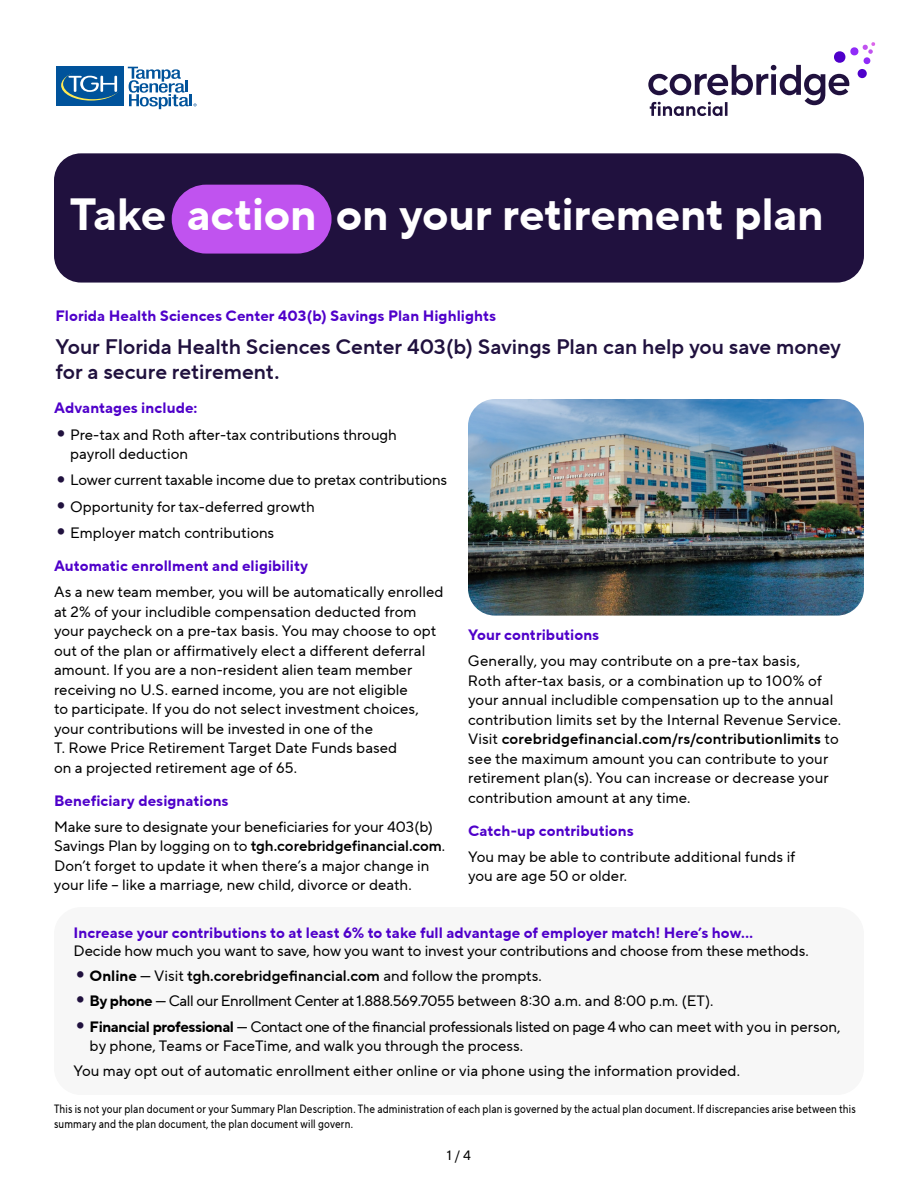
<style>
.page{position:relative;width:918px;height:1188px;background:#fff}
.page>*{position:absolute;margin:0;border:0;box-sizing:border-box;transform-origin:0 0}
.t1{font:700 45px "TT Norms Pro";letter-spacing:-.005em;color:#fff}
.t2{font:21px/25.5px "TT Norms Pro Dm Bd";letter-spacing:-.005em;color:#20113e}
.t3{font:15px/19.5px "TT Norms Pro";color:#000}
.t4{font:700 15px "TT Norms Pro";letter-spacing:.005em;color:#4f00ca}
.t5{font:15px "TT Norms Pro";letter-spacing:-.025em;color:#000}
.t6{font:15px "TT Norms Pro Dm Bd";color:#000}
.t7{font:13.5px "TT Norms Pro";color:#000}
.t8{font:12px/15px "TT Norms Pro Cond";letter-spacing:.015em;color:#000}
.s1{font-size:31.5px;color:#20113e}
.s2{font-family:"TT Norms Pro Dm Bd"}
.s3{font-family:"TT Norms Pro";font-size:31.5px;color:#20113e}
.s4{font-family:"TT Norms Pro";font-weight:700}
.s5{font-family:"TT Norms Pro"}
.s6{font-weight:700}
</style>
<div class="page">
<div style="left:54px;top:153px;width:810px;height:130px;background:#20113e;border-radius:27px"></div>
<div style="left:172px;top:185px;width:160px;height:69px;background:#c053ef;border-radius:34px"></div>
<svg style="left:648px;top:42px;width:227px;height:74px"></svg>
<div style="left:857px;top:69px;width:10px;height:9px;background:#4f00ca;border-radius:50%"></div>
<div style="left:56px;top:67px;width:67px;height:39px;background:#00539b"></div>
<svg style="left:61px;top:70px;width:60px;height:31px"></svg>
<div style="left:63px;top:69px;width:60px;height:30px;background:#00539b;border-radius:50%"></div>
<svg style="left:68px;top:76px;width:49px;height:16px"></svg>
<svg style="left:128px;top:67px;width:69px;height:42px"></svg>
<img style="left:468px;top:399px;width:396px;height:217px">
<div style="left:54px;top:907px;width:810px;height:188px;background:#f7f7f7;border-radius:27px"></div>
<h1 class="t1" style="left:70px;top:181px;width:755px">Take action on your retirement plan</h1>
<h2 class="t4" style="left:55px;top:305px;width:442px">Florida Health Sciences Center 403(b) Savings Plan Highlights</h2>
<p class="t2" style="left:55px;top:334px;width:787px">Your Florida Health Sciences Center 403(b) Savings Plan can help you save money for a secure retirement.</p>
<h2 class="t4" style="left:54px;top:397px;width:145px">Advantages include:</h2>
<p class="t3" style="left:70px;top:424px;width:328px;text-indent:-16px"><span class="s1">•</span> Pre-tax and Roth after-tax contributions through payroll deduction</p>
<p class="t3" style="left:54px;top:470px;width:395px"><span class="s1">•</span> Lower current taxable income due to pretax contributions</p>
<p class="t3" style="left:54px;top:496px;width:262px"><span class="s1">•</span> Opportunity for tax-deferred growth</p>
<p class="t3" style="left:54px;top:523px;width:222px"><span class="s1">•</span> Employer match contributions</p>
<h2 class="t4" style="left:54px;top:554px;width:256px">Automatic enrollment and eligibility</h2>
<p class="t3" style="left:54px;top:582px;width:391px">As a new team member, you will be automatically enrolled at 2% of your includible compensation deducted from your paycheck on a pre-tax basis. You may choose to opt out of the plan or affirmatively elect a different deferral amount. If you are a non-resident alien team member receiving no U.S. earned income, you are not eligible<br>to participate. If you do not select investment choices, your contributions will be invested in one of the<br>T. Rowe Price Retirement Target Date Funds based<br>on a projected retirement age of 65.</p>
<h2 class="t4" style="left:54px;top:789px;width:176px">Beneficiary designations</h2>
<p class="t3" style="left:54px;top:817px;width:393px">Make sure to designate your beneficiaries for your 403(b)<br>Savings Plan by logging on to <span class="s2">tgh.corebridgefinancial.com</span>.<br>Don’t forget to update it when there’s a major change in your life – like a marriage, new child, divorce or death.</p>
<h2 class="t4" style="left:468px;top:623px;width:133px">Your contributions</h2>
<p class="t3" style="left:468px;top:651px;width:375px">Generally, you may contribute on a pre-tax basis,<br>Roth after-tax basis, or a combination up to 100% of your annual includible compensation up to the annual contribution limits set by the Internal Revenue Service.<br>Visit <span class="s2">corebridgefinancial.com/rs/contributionlimits</span> to see the maximum amount you can contribute to your retirement plan(s). You can increase or decrease your contribution amount at any time.</p>
<h2 class="t4" style="left:468px;top:819px;width:167px">Catch-up contributions</h2>
<p class="t3" style="left:468px;top:847px;width:329px">You may be able to contribute additional funds if you are age 50 or older.</p>
<h2 class="t4" style="left:73px;top:922px;width:681px">Increase your contributions to at least 6% to take full advantage of employer match! Here’s how…</h2>
<p class="t3" style="left:73px;top:941px;width:737px">Decide how much you want to save, how you want to invest your contributions and choose from these methods.</p>
<p class="t6" style="left:73px;top:965px;width:470px"><span class="s3">•</span> <span class="s4">Online</span> <span class="s5">— Visit</span> tgh.corebridgefinancial.com <span class="s5">and follow the prompts.</span></p>
<p class="t5" style="left:73px;top:990px;width:642px"><span class="s1">•</span> <span class="s6">By phone</span> — Call our Enrollment Center at 1.888.569.7055 between 8:30 a.m. and 8:00 p.m. (ET).</p>
<p class="t3" style="left:90px;top:1017px;width:752px;text-indent:-16px"><span class="s1">•</span> <span class="s6">Financial professional</span> — Contact one of the financial professionals listed on page 4 who can meet with you in person, by phone, Teams or FaceTime, and walk you through the process.</p>
<p class="t3" style="left:73px;top:1061px;width:668px">You may opt out of automatic enrollment either online or via phone using the information provided.</p>
<p class="t8" style="left:54px;top:1101px;width:803px">This is not your plan document or your Summary Plan Description. The administration of each plan is governed by the actual plan document. If discrepancies arise between this summary and the plan document, the plan document will govern.</p>
<p class="t7" style="left:447px;top:1146px;width:26px">1 / 4</p>
</div>
